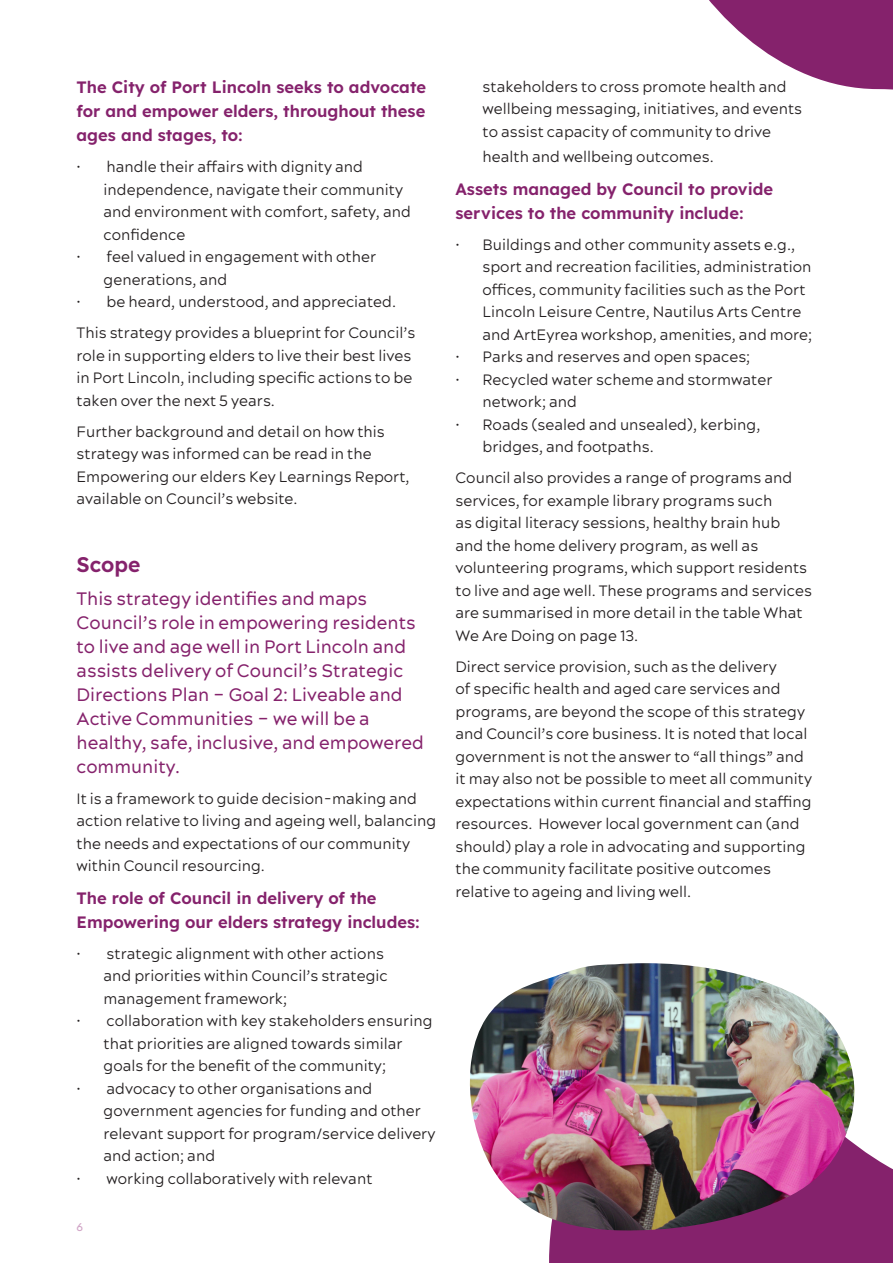
<style>
.page{position:relative;width:893px;height:1263px;background:#fff}
.page>*{position:absolute;margin:0;border:0;box-sizing:border-box;transform-origin:0 0}
.Heading_Three{font:21px "Lexend Deca";color:#85226c}
.Lead_In{font:18px/24px "Acherus Grotesque";color:#85226c}
.Heading_4{font:16.5px/24px "Lexend Deca";color:#85226c}
.Body{font:15px/22.5px "Acherus Grotesque";color:#231f20}
.t1{font:500 11.25px "Acherus Grotesque";color:#d1a6c7}
.s1{font-family:"Acherus Grotesque";font-weight:700}
</style>
<div class="page">
<div style="left:549px;top:1145px;width:344px;height:118px;background:#85226c"></div>
<img style="left:469px;top:963px;width:387px;height:267px">
<svg style="left:709px;top:0;width:184px;height:90px;fill:#85226c"></svg>
<p class="Heading_4" style="left:77px;top:74px;width:351px;text-align:justify">The City of Port Lincoln seeks to advocate for and empower elders, throughout these ages and stages, to<span class="s1">:</span></p>
<p class="Body" style="left:104px;top:155px;width:309px;text-indent:-27px">• handle their affairs with dignity and independence, navigate their community and environment with comfort, safety, and confidence</p>
<p class="Body" style="left:104px;top:245px;width:274px;text-indent:-27px">• feel valued in engagement with other generations, and</p>
<p class="Body" style="left:77px;top:290px;width:319px">• be heard, understood, and appreciated.</p>
<p class="Body" style="left:77px;top:321px;width:340px">This strategy provides a blueprint for Council’s role in supporting elders to live their best lives in Port Lincoln, including specific actions to be taken over the next 5 years.</p>
<p class="Body" style="left:77px;top:420px;width:335px">Further background and detail on how this strategy was informed can be read in the Empowering our elders Key Learnings Report, available on Council’s website.</p>
<p class="Heading_Three" style="left:77px;top:549px;width:65px">Scope</p>
<p class="Lead_In" style="left:77px;top:586px;width:349px">This strategy identifies and maps Council’s role in empowering residents to live and age well in Port Lincoln and assists delivery of Council’s Strategic Directions Plan – Goal 2: Liveable and Active Communities – we will be a healthy, safe, inclusive, and empowered community.</p>
<p class="Body" style="left:77px;top:787px;width:361px">It is a framework to guide decision-making and action relative to living and ageing well, balancing the needs and expectations of our community within Council resourcing.</p>
<p class="Heading_4" style="left:77px;top:885px;width:345px">The role of Council in delivery of the<br>Empowering our elders strategy includes<span class="s1">:</span></p>
<p class="Body" style="left:104px;top:942px;width:286px;text-indent:-27px">• strategic alignment with other actions and priorities within Council’s strategic management framework;</p>
<p class="Body" style="left:104px;top:1009px;width:331px;text-indent:-27px">• collaboration with key stakeholders ensuring that priorities are aligned towards similar goals for the benefit of the community;</p>
<p class="Body" style="left:104px;top:1077px;width:334px;text-indent:-27px">• advocacy to other organisations and government agencies for funding and other relevant support for program/service delivery and action; and</p>
<p class="Body" style="left:77px;top:1167px;width:297px">• working collaboratively with relevant</p>
<p class="t1" style="left:77px;top:1220px;width:8px">6</p>
<p class="Body" style="left:482px;top:75px;width:321px">stakeholders to cross promote health and wellbeing messaging, initiatives, and events to assist capacity of community to drive</p>
<p class="Body" style="left:482px;top:145px;width:230px">health and wellbeing outcomes.</p>
<p class="Heading_4" style="left:455px;top:176px;width:319px">Assets managed by Council to provide services to the community include<span class="s1">:</span></p>
<p class="Body" style="left:482px;top:233px;width:331px;text-indent:-27px">• Buildings and other community assets e.g., sport and recreation facilities, administration offices, community facilities such as the Port Lincoln Leisure Centre, Nautilus Arts Centre and ArtEyrea workshop, amenities, and more;</p>
<p class="Body" style="left:455px;top:345px;width:296px">• Parks and reserves and open spaces;</p>
<p class="Body" style="left:482px;top:368px;width:292px;text-indent:-27px">• Recycled water scheme and stormwater network; and</p>
<p class="Body" style="left:482px;top:413px;width:279px;text-indent:-27px">• Roads (sealed and unsealed), kerbing, bridges, and footpaths.</p>
<p class="Body" style="left:455px;top:466px;width:358px">Council also provides a range of programs and services, for example library programs such<br>as digital literacy sessions, healthy brain hub<br>and the home delivery program, as well as volunteering programs, which support residents to live and age well. These programs and services are summarised in more detail in the table What We Are Doing on page 13.</p>
<p class="Body" style="left:455px;top:655px;width:358px">Direct service provision, such as the delivery<br>of specific health and aged care services and programs, are beyond the scope of this strategy and Council’s core business. It is noted that local government is not the answer to “all things” and it may also not be possible to meet all community expectations within current financial and staffing resources. However local government can (and should) play a role in advocating and supporting the community facilitate positive outcomes relative to ageing and living well.</p>
</div>
